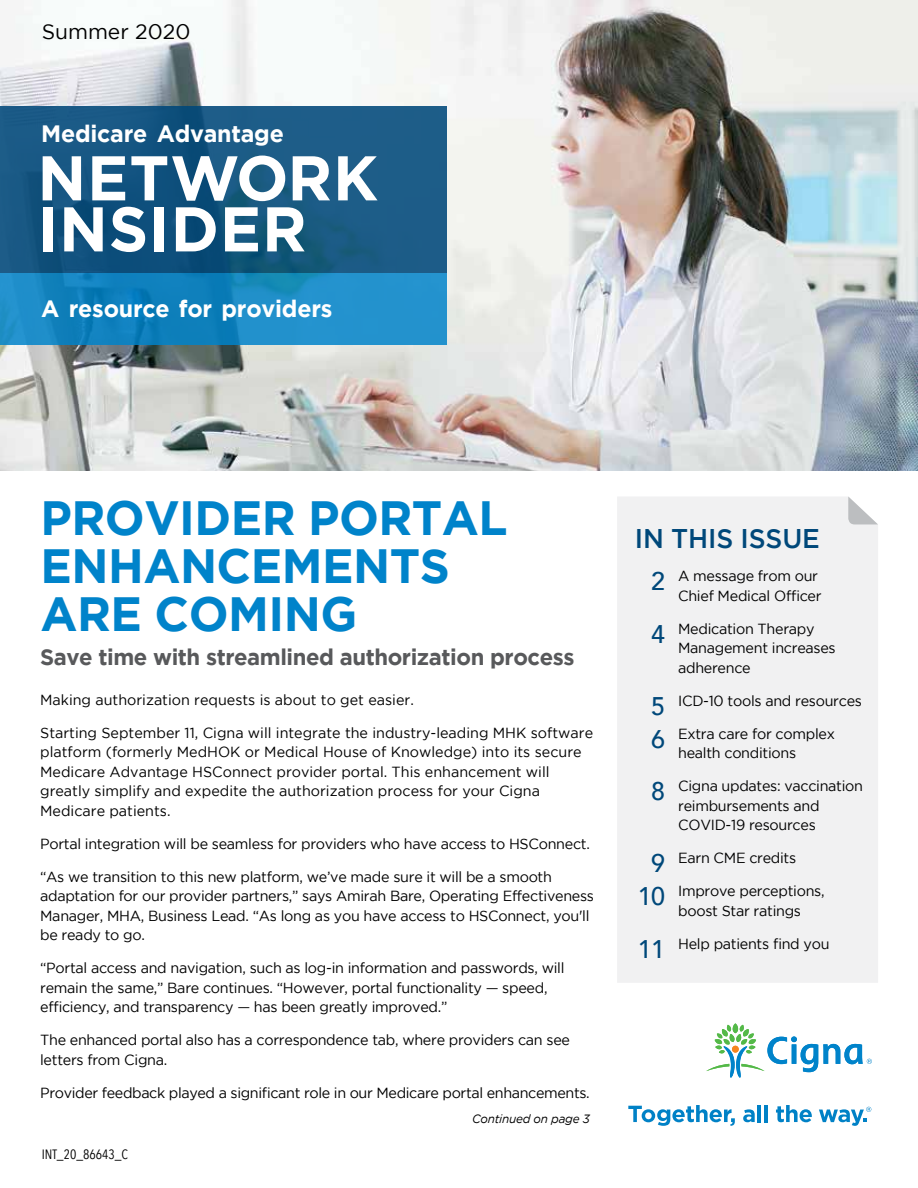
<style>
.page{position:relative;width:918px;height:1188px;background:#fff}
.page>*{position:absolute;margin:0;border:0;box-sizing:border-box;transform-origin:0 0}
.t1{font:700 63px/51px "Gotham";letter-spacing:.015em;color:#fff}
.t2{font:700 48px/48px "Gotham";letter-spacing:-.01em;color:#0083ca}
.t3{font:500 27px "Gotham";letter-spacing:-.005em;color:#00487a}
.t4{font:700 23.7px "Gotham";letter-spacing:-.01em;color:#fff}
.t5{font:700 22.5px "Gotham";letter-spacing:-.02em;color:#58595b}
.t6{font:21px "Gotham";color:#000}
.t7{font:14.7px/19.5px "Gotham";letter-spacing:-.02em;color:#000}
.t8{font:14.7px/19.5px "Gotham";color:#000}
.t9{font:13.5px "Avenir Next Condensed";color:#000}
.t10{font:italic 12px "Gotham";letter-spacing:-.02em;color:#000}
.s1{font-family:"Avenir";font-weight:500;font-size:25.5px;color:#00487a}
</style>
<div class="page">
<div style="left:617px;top:497px;width:261px;height:486px;background:#f1f1f2"></div>
<svg style="left:848px;top:496px;width:30px;height:28px"></svg>
<img style="left:0;top:0;width:918px;height:471px">
<svg style="left:0;top:106px;width:446px;height:167px;fill:#1a5a85"></svg>
<svg style="left:0;top:273px;width:446px;height:71px;fill:#1e8ec9"></svg>
<svg style="left:706px;top:1023px;width:166px;height:55px"></svg>
<svg style="left:628px;top:1105px;width:107px;height:21px"></svg>
<svg style="left:743px;top:1109px;width:12px;height:13px"></svg>
<hr style="left:757px;top:1105px;width:4px;height:17px;background:#0081c6">
<hr style="left:764px;top:1105px;width:3px;height:17px;background:#0081c6">
<svg style="left:776px;top:1105px;width:36px;height:17px"></svg>
<svg style="left:819px;top:1107px;width:52px;height:19px"></svg>
<h3 class="t6" style="left:42px;top:20px;width:150px">Summer 2020</h3>
<h3 class="t4" style="left:41px;top:120px;width:244px">Medicare Advantage</h3>
<h1 class="t1" style="left:37px;top:151px;width:342px">NETWORK<br>INSIDER</h1>
<h3 class="t4" style="left:41px;top:295px;width:293px">A resource for providers</h3>
<h2 class="t2" style="left:40px;top:493px;width:469px">PROVIDER PORTAL<br>ENHANCEMENTS<br>ARE COMING</h2>
<h3 class="t5" style="left:40px;top:644px;width:536px">Save time with streamlined authorization process</h3>
<p class="t8" style="left:40px;top:690px;width:375px">Making authorization requests is about to get easier.</p>
<p class="t8" style="left:40px;top:723px;width:555px">Starting September 11, Cigna will integrate the industry-leading MHK software platform (formerly MedHOK or Medical House of Knowledge) into its secure Medicare Advantage HSConnect provider portal. This enhancement will greatly simplify and expedite the authorization process for your Cigna Medicare patients.</p>
<p class="t7" style="left:40px;top:834px;width:551px">Portal integration will be seamless for providers who have access to HSConnect.</p>
<p class="t7" style="left:40px;top:867px;width:555px">“As we transition to this new platform, we’ve made sure it will be a smooth adaptation for our provider partners,” says Amirah Bare, Operating Effectiveness Manager, MHA, Business Lead. “As long as you have access to HSConnect, you'll be ready to go.</p>
<p class="t7" style="left:40px;top:958px;width:526px">“Portal access and navigation, such as log-in information and passwords, will remain the same,” Bare continues. “However, portal functionality — speed, efficiency, and transparency — has been greatly improved.”</p>
<p class="t7" style="left:40px;top:1030px;width:531px">The enhanced portal also has a correspondence tab, where providers can see letters from Cigna.</p>
<p class="t7" style="left:40px;top:1083px;width:551px">Provider feedback played a significant role in our Medicare portal enhancements.</p>
<p class="t9" style="left:42px;top:1143px;width:88px">INT_20_86643_C</p>
<p class="t10" style="left:472px;top:1112px;width:119px">Continued on page 3</p>
<h3 class="t3" style="left:635px;top:523px;width:187px">IN THIS ISSUE</h3>
<p class="t7" style="left:651px;top:566px;width:172px;text-align:right"><span class="s1">2</span> A message from our<br>Chief Medical Officer</p>
<p class="t7" style="left:678px;top:619px;width:159px;text-indent:-27px"><span class="s1">4</span> Medication Therapy<br>Management increases adherence</p>
<p class="t7" style="left:651px;top:691px;width:212px"><span class="s1">5</span> ICD-10 tools and resources</p>
<p class="t7" style="left:678px;top:724px;width:158px;text-indent:-27px"><span class="s1">6</span> Extra care for complex health conditions</p>
<p class="t7" style="left:678px;top:776px;width:186px;text-indent:-27px"><span class="s1">8</span> Cigna updates: vaccination reimbursements and<br>COVID-19 resources</p>
<p class="t7" style="left:651px;top:848px;width:147px"><span class="s1">9</span> Earn CME credits</p>
<p class="t7" style="left:678px;top:881px;width:148px;text-indent:-40px"><span class="s1">10</span> Improve perceptions, boost Star ratings</p>
<p class="t7" style="left:638px;top:934px;width:193px"><span class="s1">11</span> Help patients find you</p>
</div>
